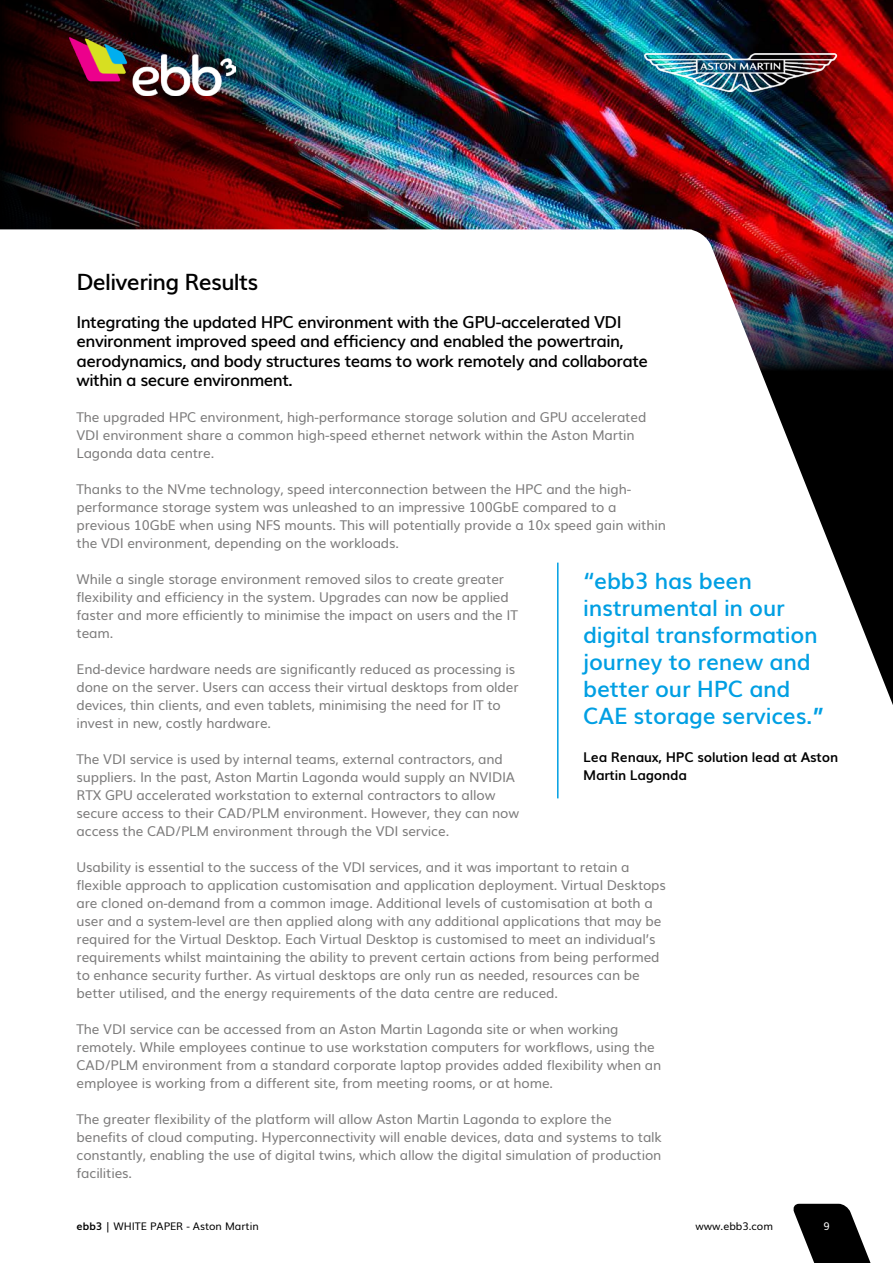
<style>
.page{position:relative;width:893px;height:1263px;background:#fff}
.page>*{position:absolute;margin:0;border:0;box-sizing:border-box;transform-origin:0 0}
.t1{font:600 22.5px/27px "Muli";letter-spacing:-.01em;color:#009fe3}
.t2{font:600 22.5px "Muli";letter-spacing:-.03em;color:#000}
.t3{font:600 16.5px/19.5px "Muli";letter-spacing:-.03em;color:#000}
.t4{font:13.5px/18px "Muli";letter-spacing:-.01em;color:#7c7b7b}
.t5{font:700 13.5px/18px "Muli";letter-spacing:-.01em;color:#000}
.t6{font:10.5px "Muli";color:#000}
.t7{font:10.5px "Muli";color:#fff}
.s1{font-weight:700}
</style>
<div class="page">
<img style="left:405px;top:0;width:488px;height:230px">
<img style="left:0;top:0;width:405px;height:230px">
<svg style="left:557px;top:230px;width:336px;height:569px"></svg>
<img style="left:68px;top:37px;width:167px;height:58px">
<svg style="left:557px;top:230px;width:172px;height:101px"></svg>
<img style="left:601px;top:14px;width:279px;height:116px">
<hr style="left:557px;top:563px;width:2px;height:235px;background:#009fe3">
<svg style="left:793px;top:1204px;width:78px;height:59px"></svg>
<h1 class="t2" style="left:77px;top:264px;width:183px">Delivering Results</h1>
<p class="t3" style="left:77px;top:311px;width:573px">Integrating the updated HPC environment with the GPU-accelerated VDI environment improved speed and efficiency and enabled the powertrain, aerodynamics, and body structures teams to work remotely and collaborate within a secure environment.</p>
<p class="t4" style="left:77px;top:407px;width:571px">The upgraded HPC environment, high-performance storage solution and GPU accelerated<br>VDI environment share a common high-speed ethernet network within the Aston Martin<br>Lagonda data centre.</p>
<p class="t4" style="left:77px;top:479px;width:591px">Thanks to the NVme technology, speed interconnection between the HPC and the high&shy;performance storage system was unleashed to an impressive 100GbE compared to a previous 10GbE when using NFS mounts. This will potentially provide a 10x speed gain within the VDI environment, depending on the workloads.</p>
<p class="t4" style="left:77px;top:569px;width:443px">While a single storage environment removed silos to create greater flexibility and efficiency in the system. Upgrades can now be applied faster and more efficiently to minimise the impact on users and the IT team.</p>
<p class="t4" style="left:77px;top:659px;width:444px">End-device hardware needs are significantly reduced as processing is done on the server. Users can access their virtual desktops from older devices, thin clients, and even tablets, minimising the need for IT to invest in new, costly hardware.</p>
<p class="t4" style="left:77px;top:749px;width:444px">The VDI service is used by internal teams, external contractors, and suppliers. In the past, Aston Martin Lagonda would supply an NVIDIA RTX GPU accelerated workstation to external contractors to allow secure access to their CAD/PLM environment. However, they can now access the CAD/PLM environment through the VDI service.</p>
<p class="t4" style="left:77px;top:857px;width:591px">Usability is essential to the success of the VDI services, and it was important to retain a flexible approach to application customisation and application deployment. Virtual Desktops are cloned on-demand from a common image. Additional levels of customisation at both a user and a system-level are then applied along with any additional applications that may be required for the Virtual Desktop. Each Virtual Desktop is customised to meet an individual’s requirements whilst maintaining the ability to prevent certain actions from being performed to enhance security further. As virtual desktops are only run as needed, resources can be better utilised, and the energy requirements of the data centre are reduced.</p>
<p class="t4" style="left:77px;top:1019px;width:586px">The VDI service can be accessed from an Aston Martin Lagonda site or when working remotely. While employees continue to use workstation computers for workflows, using the CAD/PLM environment from a standard corporate laptop provides added flexibility when an employee is working from a different site, from meeting rooms, or at home.</p>
<p class="t4" style="left:77px;top:1109px;width:587px">The greater flexibility of the platform will allow Aston Martin Lagonda to explore the benefits of cloud computing. Hyperconnectivity will enable devices, data and systems to talk constantly, enabling the use of digital twins, which allow the digital simulation of production facilities.</p>
<h1 class="t1" style="left:583px;top:566px;width:242px">“ebb3 has been instrumental in our digital transformation journey to renew and better our HPC and<br>CAE storage services.<span class="s1">”</span></h1>
<p class="t5" style="left:583px;top:747px;width:256px">Lea Renaux, HPC solution lead at Aston<br>Martin Lagonda</p>
<p class="t6" style="left:77px;top:1217px;width:184px"><span class="s1">ebb3</span> | WHITE PAPER - Aston Martin</p>
<p class="t6" style="left:695px;top:1217px;width:79px">www.ebb3.com</p>
<p class="t7" style="left:823px;top:1217px;width:8px">9</p>
</div>
